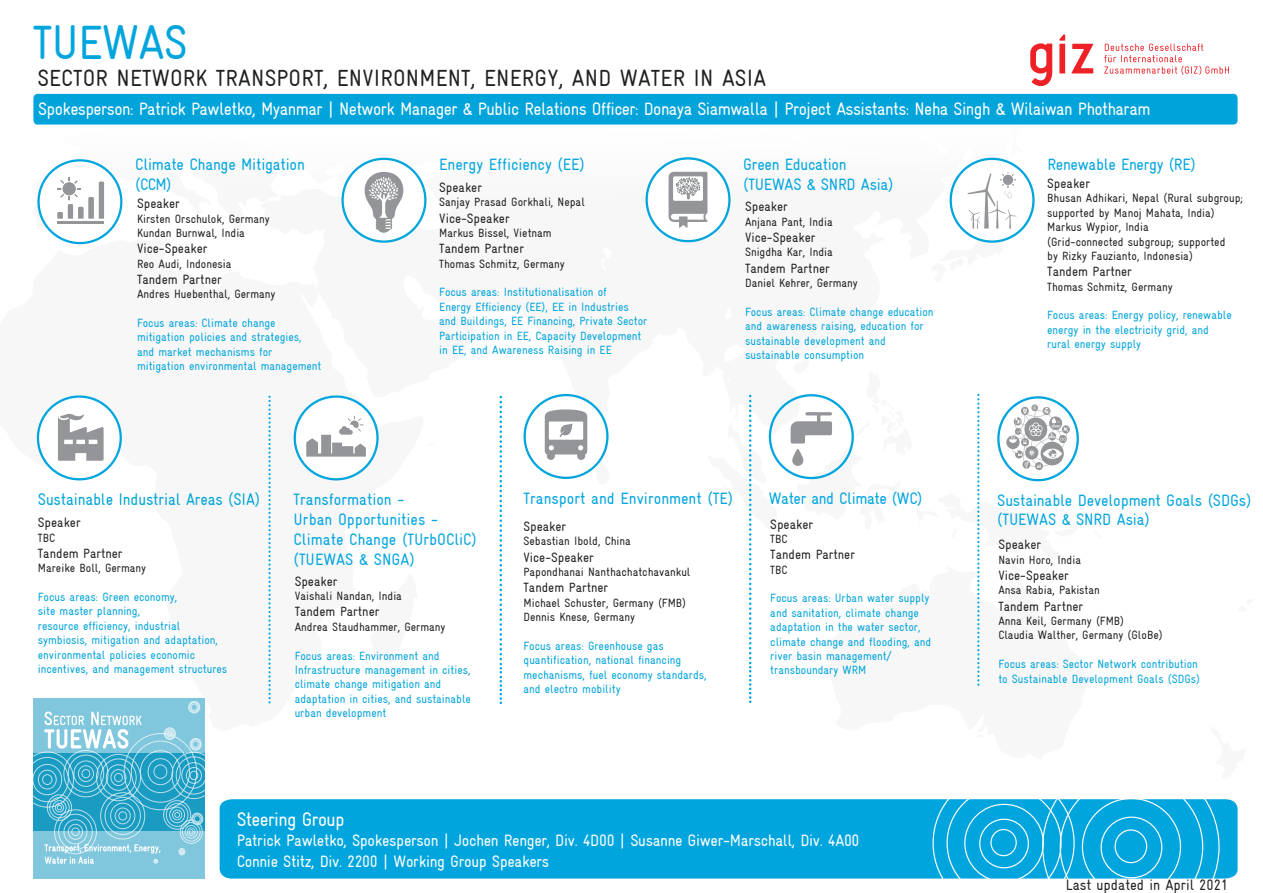
<style>
.page{position:relative;width:1263px;height:893px;background:#fff}
.page>*{position:absolute;margin:0;border:0;box-sizing:border-box;transform-origin:0 0}
.t1{font:condensed 48.3px "Gravur";letter-spacing:-.02em;color:#00a5de}
.t2{font:condensed 23.4px "Gravur";letter-spacing:.005em;color:#231f20}
.t3{font:condensed 19.5px "Gravur";letter-spacing:-.03em;color:#fff}
.t4{font:condensed 18px "Gravur";letter-spacing:-.03em;color:#fff}
.t5{font:condensed 16.8px "Gravur";letter-spacing:-.01em;color:#00a4d6}
.t6{font:condensed 16.5px/19.8px "Gravur";letter-spacing:-.01em;color:#00a5de}
.t7{font:condensed 16.5px/21.1px "Gravur";letter-spacing:-.02em;color:#fff}
.t8{font:condensed 15px "Gravur";color:#231f20}
.t9{font:condensed 13.5px "Gravur";color:#231f20}
.t10{font:condensed 12px/14.4px "Gravur";color:#00a4da}
.t11{font:condensed 12px/14.4px "Gravur";color:#231f20}
</style>
<div class="page">
<div style="left:33px;top:831px;width:172px;height:47px;background:#80c7dd"></div>
<div style="left:33px;top:698px;width:172px;height:55px;background:#80c7dd"></div>
<svg style="left:33px;top:701px;width:172px;height:163px"></svg>
<img style="left:749px;top:394px;width:20px;height:87px">
<img style="left:1009px;top:93px;width:19px;height:1px">
<img style="left:227px;top:93px;width:357px;height:114px">
<img style="left:569px;top:125px;width:162px;height:118px">
<img style="left:34px;top:93px;width:17px;height:2px">
<div style="left:220px;top:799px;width:1017px;height:79px;background:#00a5de"></div>
<svg style="left:1030px;top:43px;width:22px;height:44px"></svg>
<svg style="left:1071px;top:44px;width:22px;height:29px"></svg>
<svg style="left:1059px;top:34px;width:6px;height:39px"></svg>
<svg style="left:1104px;top:44px;width:125px;height:31px"></svg>
<img style="left:1034px;top:193px;width:1px;height:15px">
<svg style="left:341px;top:158px;width:85px;height:85px"></svg>
<svg style="left:37px;top:159px;width:85px;height:85px"></svg>
<svg style="left:949px;top:158px;width:85px;height:85px"></svg>
<svg style="left:645px;top:157px;width:85px;height:85px"></svg>
<svg style="left:268px;top:396px;width:3px;height:307px"></svg>
<svg style="left:769px;top:394px;width:85px;height:85px"></svg>
<svg style="left:499px;top:396px;width:3px;height:308px"></svg>
<svg style="left:523px;top:394px;width:85px;height:85px"></svg>
<svg style="left:977px;top:394px;width:2px;height:292px"></svg>
<svg style="left:997px;top:396px;width:82px;height:85px"></svg>
<svg style="left:37px;top:395px;width:85px;height:85px"></svg>
<svg style="left:749px;top:395px;width:2px;height:308px"></svg>
<svg style="left:294px;top:395px;width:85px;height:85px"></svg>
<svg style="left:932px;top:799px;width:287px;height:80px;background:#13abe0"></svg>
<div style="left:964px;top:804px;width:80px;height:78px;border:1px solid #fff;border-radius:50%"></div>
<div style="left:979px;top:819px;width:50px;height:49px;border:1px solid #fff;border-radius:50%"></div>
<div style="left:990px;top:829px;width:27px;height:27px;border:1px solid #fff;border-radius:50%"></div>
<div style="left:33px;top:94px;width:1204px;height:31px;background:#00a4da;border-radius:4px"></div>
<h1 class="t1" style="left:33px;top:15px;width:157px">TUEWAS</h1>
<h2 class="t2" style="left:37px;top:64px;width:730px">SECTOR NETWORK TRANSPORT, ENVIRONMENT, ENERGY, AND WATER IN ASIA</h2>
<h3 class="t4" style="left:38px;top:98px;width:1114px">Spokesperson: Patrick Pawletko, Myanmar | Network Manager &amp; Public Relations Officer: Donaya Siamwalla | Project Assistants: Neha Singh &amp; Wilaiwan Photharam</h3>
<h3 class="t6" style="left:135px;top:155px;width:171px">Climate Change Mitigation</h3>
<h3 class="t6" style="left:439px;top:155px;width:147px">Energy Efficiency (EE)</h3>
<h3 class="t6" style="left:135px;top:174px;width:38px">(CCM)</h3>
<p class="t9" style="left:439px;top:180px;width:44px">Speaker</p>
<p class="t11" style="left:439px;top:195px;width:147px">Sanjay Prasad Gorkhali, Nepal</p>
<p class="t9" style="left:439px;top:210px;width:72px">Vice-Speaker</p>
<p class="t11" style="left:439px;top:226px;width:114px">Markus Bissel, Vietnam</p>
<p class="t9" style="left:439px;top:241px;width:86px">Tandem Partner</p>
<p class="t11" style="left:439px;top:256px;width:127px">Thomas Schmitz, Germany</p>
<p class="t10" style="left:439px;top:285px;width:210px">Focus areas: Institutionalisation of<br>Energy Efficiency (EE), EE in Industries and Buildings, EE Financing, Private Sector Participation in EE, Capacity Development in EE, and Awareness Raising in EE</p>
<p class="t9" style="left:137px;top:196px;width:44px">Speaker</p>
<p class="t11" style="left:137px;top:211px;width:134px">Kirsten Orschulok, Germany<br>Kundan Burnwal, India</p>
<p class="t9" style="left:137px;top:241px;width:72px">Vice-Speaker</p>
<p class="t11" style="left:137px;top:256px;width:96px">Reo Audi, Indonesia</p>
<p class="t9" style="left:137px;top:271px;width:86px">Tandem Partner</p>
<p class="t11" style="left:137px;top:287px;width:140px">Andres Huebenthal, Germany</p>
<p class="t10" style="left:137px;top:316px;width:186px">Focus areas: Climate change mitigation policies and strategies, and market mechanisms for mitigation environmental management</p>
<h3 class="t6" style="left:743px;top:155px;width:105px">Green Education</h3>
<h3 class="t6" style="left:1047px;top:155px;width:150px">Renewable Energy (RE)</h3>
<h3 class="t6" style="left:743px;top:174px;width:152px">(TUEWAS &amp; SNRD Asia)</h3>
<p class="t9" style="left:1047px;top:176px;width:44px">Speaker</p>
<p class="t11" style="left:1047px;top:191px;width:197px">Bhusan Adhikari, Nepal (Rural subgroup; supported by Manoj Mahata, India)<br>Markus Wypior, India<br>(Grid-connected subgroup; supported<br>by Rizky Fauzianto, Indonesia)</p>
<p class="t9" style="left:1047px;top:264px;width:86px">Tandem Partner</p>
<p class="t11" style="left:1047px;top:279px;width:127px">Thomas Schmitz, Germany</p>
<p class="t10" style="left:1047px;top:308px;width:186px">Focus areas: Energy policy, renewable energy in the electricity grid, and rural energy supply</p>
<p class="t9" style="left:745px;top:199px;width:44px">Speaker</p>
<p class="t11" style="left:745px;top:214px;width:89px">Anjana Pant, India</p>
<p class="t9" style="left:745px;top:230px;width:72px">Vice-Speaker</p>
<p class="t11" style="left:745px;top:245px;width:89px">Snigdha Kar, India</p>
<p class="t9" style="left:745px;top:260px;width:86px">Tandem Partner</p>
<p class="t11" style="left:745px;top:276px;width:114px">Daniel Kehrer, Germany</p>
<p class="t10" style="left:745px;top:304px;width:190px">Focus areas: Climate change education and awareness raising, education for sustainable development and sustainable consumption</p>
<h3 class="t5" style="left:38px;top:490px;width:224px">Sustainable Industrial Areas (SIA)</h3>
<h3 class="t6" style="left:294px;top:490px;width:185px">Transformation -<br>Urban Opportunities -<br>Climate Change (TUrbOCliC) (TUEWAS &amp; SNGA)</h3>
<p class="t9" style="left:38px;top:515px;width:44px">Speaker</p>
<p class="t11" style="left:38px;top:530px;width:19px">TBC</p>
<p class="t9" style="left:38px;top:546px;width:86px">Tandem Partner</p>
<p class="t11" style="left:38px;top:561px;width:110px">Mareike Boll, Germany</p>
<p class="t10" style="left:38px;top:590px;width:191px">Focus areas: Green economy,<br>site master planning,<br>resource efficiency, industrial symbiosis, mitigation and adaptation, environmental policies economic incentives, and management structures</p>
<p class="t9" style="left:295px;top:573px;width:44px">Speaker</p>
<p class="t11" style="left:295px;top:589px;width:109px">Vaishali Nandan, India</p>
<p class="t9" style="left:295px;top:604px;width:86px">Tandem Partner</p>
<p class="t11" style="left:295px;top:619px;width:152px">Andrea Staudhammer, Germany</p>
<p class="t10" style="left:295px;top:648px;width:178px">Focus areas: Environment and<br>Infrastructure management in cities, climate change mitigation and adaptation in cities, and sustainable urban development</p>
<h3 class="t6" style="left:523px;top:488px;width:211px">Transport and Environment (TE)</h3>
<h3 class="t6" style="left:769px;top:489px;width:155px">Water and Climate (WC)</h3>
<h3 class="t6" style="left:997px;top:490px;width:256px">Sustainable Development Goals (SDGs) (TUEWAS &amp; SNRD Asia)</h3>
<p class="t9" style="left:770px;top:516px;width:44px">Speaker</p>
<p class="t11" style="left:770px;top:532px;width:19px">TBC</p>
<p class="t9" style="left:770px;top:547px;width:86px">Tandem Partner</p>
<p class="t11" style="left:770px;top:562px;width:19px">TBC</p>
<p class="t10" style="left:770px;top:591px;width:162px">Focus areas: Urban water supply and sanitation, climate change adaptation in the water sector, climate change and flooding, and river basin management/ transboundary WRM</p>
<p class="t9" style="left:523px;top:519px;width:44px">Speaker</p>
<p class="t11" style="left:523px;top:534px;width:109px">Sebastian Ibold, China</p>
<p class="t9" style="left:523px;top:549px;width:72px">Vice-Speaker</p>
<p class="t11" style="left:523px;top:565px;width:168px">Papondhanai Nanthachatchavankul</p>
<p class="t9" style="left:523px;top:580px;width:86px">Tandem Partner</p>
<p class="t11" style="left:523px;top:595px;width:164px">Michael Schuster, Germany (FMB)<br>Dennis Knese, Germany</p>
<p class="t10" style="left:523px;top:638px;width:185px">Focus areas: Greenhouse gas quantification, national financing mechanisms, fuel economy standards, and electro mobility</p>
<p class="t9" style="left:998px;top:537px;width:44px">Speaker</p>
<p class="t11" style="left:998px;top:552px;width:84px">Navin Horo, India</p>
<p class="t9" style="left:998px;top:568px;width:72px">Vice-Speaker</p>
<p class="t11" style="left:998px;top:583px;width:103px">Ansa Rabia, Pakistan</p>
<p class="t9" style="left:998px;top:598px;width:86px">Tandem Partner</p>
<p class="t11" style="left:998px;top:614px;width:166px">Anna Keil, Germany (FMB)<br>Claudia Walther, Germany (GloBe)</p>
<p class="t10" style="left:998px;top:657px;width:203px">Focus areas: Sector Network contribution to Sustainable Development Goals (SDGs)</p>
<h3 class="t3" style="left:237px;top:808px;width:109px">Steering Group</h3>
<h3 class="t7" style="left:237px;top:829px;width:624px">Patrick Pawletko, Spokesperson | Jochen Renger, Div. 4D00 | Susanne Giwer-Marschall, Div. 4A00<br>Connie Stitz, Div. 2200 | Working Group Speakers</h3>
<p class="t8" style="left:1066px;top:876px;width:164px">Last updated in April 2021</p>
</div>
